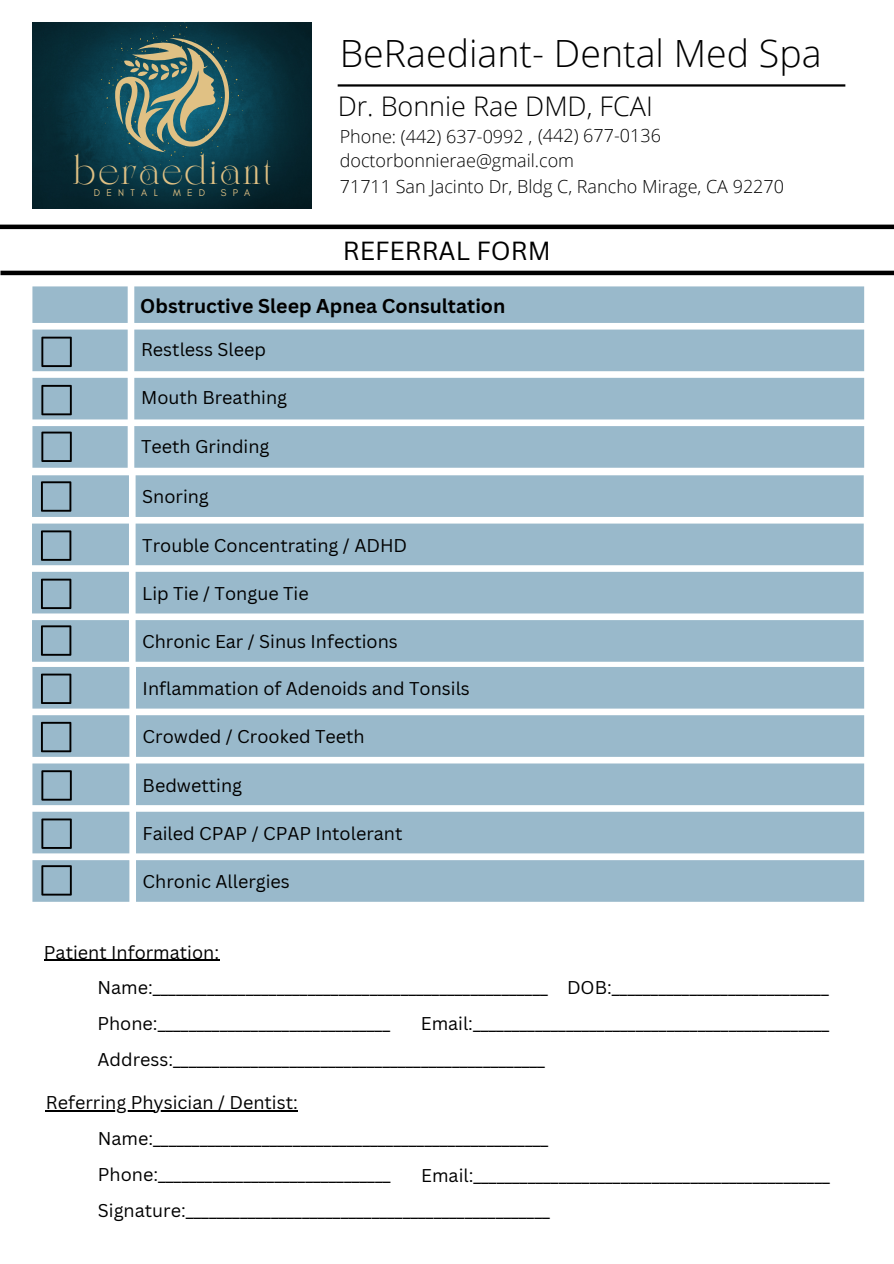
<style>
.page{position:relative;width:894px;height:1264px;background:#fff}
.page>*{position:absolute;margin:0;border:0;box-sizing:border-box;transform-origin:0 0}
.t1{font:300 37.5px "Open Sans";color:#000}
.t2{font:30px "TAN Nightingale";letter-spacing:.075em;color:#e0c184}
.t3{font:300 27px "Open Sans";color:#000}
.t4{font:25.5px "Canva Sans";color:#000}
.t5{font:700 19.5px "Canva Sans";color:#000}
.t6{font:18px "Canva Sans";color:#000}
.t7{font:300 18px "Open Sans";color:#000}
.t8{font:9.9px "Glacial Indifference";letter-spacing:.635em;color:#e0c184}
</style>
<div class="page">
<div style="left:0;top:224px;width:893px;height:5px;background:#000"></div>
<hr style="left:0;top:271px;width:893px;height:4px;background:#000">
<svg style="left:32px;top:286px;width:831px;height:182px;background:#a5c1d1"></svg>
<svg style="left:32px;top:475px;width:831px;height:186px;background:#a4c1d1"></svg>
<svg style="left:32px;top:667px;width:831px;height:186px;background:#a4c1d0"></svg>
<svg style="left:41px;top:336px;width:31px;height:31px"></svg>
<svg style="left:41px;top:385px;width:31px;height:30px"></svg>
<svg style="left:41px;top:431px;width:31px;height:31px"></svg>
<svg style="left:41px;top:481px;width:30px;height:30px"></svg>
<svg style="left:41px;top:530px;width:30px;height:31px"></svg>
<svg style="left:41px;top:578px;width:30px;height:31px"></svg>
<svg style="left:41px;top:625px;width:30px;height:30px"></svg>
<svg style="left:41px;top:673px;width:30px;height:31px"></svg>
<svg style="left:41px;top:722px;width:30px;height:30px"></svg>
<hr style="left:337px;top:84px;width:508px;height:3px;background:#000">
<img style="left:32px;top:22px;width:279px;height:186px">
<img style="left:101px;top:22px;width:142px;height:143px">
<svg style="left:115px;top:36px;width:114px;height:116px;background:#57786f"></svg>
<hr style="left:44px;top:959px;width:175px;height:1px;background:#000">
<hr style="left:46px;top:1110px;width:252px;height:1px;background:#000">
<svg style="left:41px;top:770px;width:31px;height:30px"></svg>
<svg style="left:41px;top:818px;width:31px;height:30px"></svg>
<div style="left:32px;top:860px;width:831px;height:41px;background:#99b9cb"></div>
<h5 class="t1" style="left:340px;top:27px;width:483px">BeRaediant- Dental Med Spa</h5>
<p class="t2" style="left:73px;top:153px;width:200px">beraediant</p>
<p class="t8" style="left:94px;top:187px;width:65px">DENTAL</p>
<p class="t8" style="left:173px;top:187px;width:34px">MED</p>
<p class="t8" style="left:221px;top:187px;width:31px">SPA</p>
<p class="t3" style="left:337px;top:87px;width:316px">Dr. Bonnie Rae DMD, FCAI</p>
<p class="t7" style="left:340px;top:123px;width:322px">Phone: (442) 637-0992 , (442) 677-0136</p>
<p class="t7" style="left:340px;top:148px;width:236px">doctorbonnierae@gmail.com</p>
<p class="t7" style="left:340px;top:174px;width:445px">71711 San Jacinto Dr, Bldg C, Rancho Mirage, CA 92270</p>
<p class="t4" style="left:343px;top:233px;width:209px">REFERRAL FORM</p>
<p class="t5" style="left:140px;top:292px;width:366px">Obstructive Sleep Apnea Consultation</p>
<p class="t6" style="left:141px;top:337px;width:126px">Restless Sleep</p>
<p class="t6" style="left:141px;top:385px;width:147px">Mouth Breathing</p>
<p class="t6" style="left:141px;top:433px;width:130px">Teeth Grinding</p>
<h1 class="t6" style="left:142px;top:484px;width:68px">Snoring</h1>
<h1 class="t6" style="left:142px;top:532px;width:266px">Trouble Concentrating / ADHD</h1>
<h3 class="t6" style="left:142px;top:580px;width:168px">Lip Tie / Tongue Tie</h3>
<p class="t6" style="left:142px;top:629px;width:257px">Chronic Ear / Sinus Infections</p>
<p class="t6" style="left:143px;top:676px;width:329px">Inflammation of Adenoids and Tonsils</p>
<p class="t6" style="left:143px;top:724px;width:223px">Crowded / Crooked Teeth</p>
<p class="t6" style="left:143px;top:772px;width:101px">Bedwetting</p>
<h2 class="t6" style="left:143px;top:820px;width:261px">Failed CPAP / CPAP Intolerant</h2>
<p class="t6" style="left:143px;top:869px;width:149px">Chronic Allergies</p>
<p class="t6" style="left:44px;top:939px;width:176px">Patient Information:</p>
<p class="t6" style="left:97px;top:975px;width:452px">Name:___________________________________________________</p>
<p class="t6" style="left:567px;top:975px;width:263px">DOB:____________________________</p>
<p class="t6" style="left:97px;top:1010px;width:294px">Phone:______________________________</p>
<p class="t6" style="left:420px;top:1010px;width:410px">Email:______________________________________________</p>
<p class="t6" style="left:97px;top:1046px;width:449px">Address:________________________________________________</p>
<p class="t6" style="left:46px;top:1090px;width:253px">Referring Physician / Dentist:</p>
<p class="t6" style="left:98px;top:1125px;width:452px">Name:___________________________________________________</p>
<p class="t6" style="left:98px;top:1161px;width:294px">Phone:______________________________</p>
<p class="t6" style="left:98px;top:1197px;width:453px">Signature:_______________________________________________</p>
<p class="t6" style="left:421px;top:1162px;width:410px">Email:______________________________________________</p>
</div>
